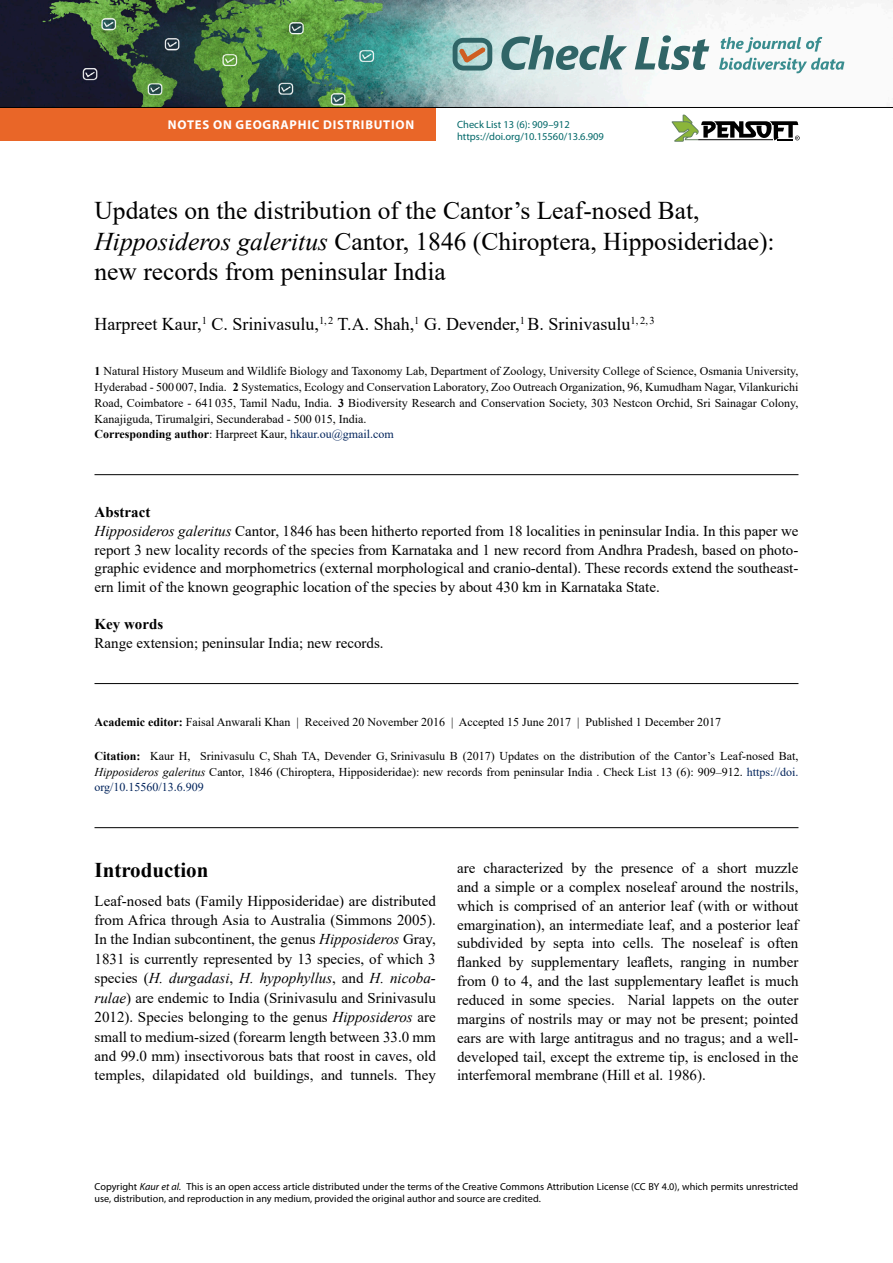
<style>
.page{position:relative;width:893px;height:1263px;background:#fff}
.page>*{position:absolute;margin:0;border:0;box-sizing:border-box;transform-origin:0 0}
.N_title{font:25.5px/30.6px "Times New Roman";color:#000}
.N_Head{font:700 21px "Times New Roman";color:#000}
.N_authors{font:18px "Times New Roman";color:#000}
.N_body_nind{font:15px/18.9px "Times New Roman";color:#000;text-align:justify}
.N_abstract_txt{font:15px/18.8px "Times New Roman";color:#000;text-align:justify}
.N_keywords_txt{font:15px "Times New Roman";color:#000}
.N_abstract{font:700 15px "Times New Roman";color:#000}
.N_keywords{font:700 15px "Times New Roman";color:#000}
.t1{font:700 12.75px "Myriad Pro";letter-spacing:.06em;color:#fff}
.N_affiliations{font:12px/15.9px "Times New Roman";color:#000;text-align:justify}
.N_citation{font:12px/15.9px "Times New Roman";color:#000;text-align:justify}
.N_publ_data{font:12px "Times New Roman";color:#000}
.N_Corresponding_auth{font:700 12px "Times New Roman";color:#000}
.t2{font:10.5px/12.8px "Myriad Pro";color:#006768}
.copyright{font:10.2px/12.3px "Myriad Pro";letter-spacing:.005em;color:#000}
.s1{font-style:italic}
.s2{font-weight:700}
.s3{font-weight:400}
.s4{font-weight:400;color:#00235b}
.s5{color:#00235b}
</style>
<div class="page">
<img style="left:0;top:0;width:893px;height:107px">
<svg style="left:453px;top:38px;width:39px;height:33px"></svg>
<svg style="left:501px;top:35px;width:126px;height:35px;background:#96b3b4"></svg>
<svg style="left:635px;top:35px;width:74px;height:35px"></svg>
<svg style="left:719px;top:37px;width:125px;height:36px"></svg>
<hr style="left:94px;top:474px;width:704px;height:1px;background:#000">
<hr style="left:94px;top:683px;width:704px;height:1px;background:#000">
<hr style="left:94px;top:827px;width:704px;height:1px;background:#000">
<svg style="left:672px;top:115px;width:128px;height:27px"></svg>
<div style="left:0;top:108px;width:436px;height:32px;background:#e96628"></div>
<hr style="left:0;top:107px;width:893px;height:1px;background:#000">
<p class="t1" style="left:168px;top:116px;width:248px">NOTES ON GEOGRAPHIC DISTRIBUTION</p>
<p class="t2" style="left:457px;top:117px;width:148px">Check List 13 (6): 909–912 https://doi.org/10.15560/13.6.909</p>
<p class="N_title" style="left:94px;top:194px;width:682px">Updates on the distribution of the Cantor’s Leaf-nosed Bat,<br><span class="s1">Hipposideros galeritus</span> Cantor, 1846 (Chiroptera, Hipposideridae): new records from peninsular India</p>
<p class="N_authors" style="left:94px;top:312px;width:562px">Harpreet Kaur,<sup>1</sup> C. Srinivasulu,<sup>1,</sup> <sup>2</sup> T.A. Shah,<sup>1</sup> G. Devender,<sup>1</sup> B. Srinivasulu<sup>1,</sup> <sup>2,3</sup></p>
<p class="N_affiliations" style="left:94px;top:362px;width:705px"><span class="s2">1</span> Natural History Museum and Wildlife Biology and Taxonomy Lab, Department of Zoology, University College of Science, Osmania University, Hyderabad - 500007, India. <span class="s2">2</span> Systematics, Ecology and Conservation Laboratory, Zoo Outreach Organization, 96, Kumudham Nagar, Vilankurichi Road, Coimbatore - 641035, Tamil Nadu, India. <span class="s2">3</span> Biodiversity Research and Conservation Society, 303 Nestcon Orchid, Sri Sainagar Colony, Kanajiguda, Tirumalgiri, Secunderabad - 500 015, India.</p>
<p class="N_Corresponding_auth" style="left:94px;top:426px;width:301px">Corresponding author<span class="s3">: Harpreet Kaur,</span> <span class="s4">hkaur.ou@gmail.com</span></p>
<p class="N_abstract" style="left:94px;top:501px;width:57px">Abstract</p>
<p class="N_abstract_txt" style="left:94px;top:521px;width:705px"><span class="s1">Hipposideros galeritus</span> Cantor, 1846 has been hitherto reported from 18 localities in peninsular India. In this paper we report 3 new locality records of the species from Karnataka and 1 new record from Andhra Pradesh, based on photo&shy;graphic evidence and morphometrics (external morphological and cranio-dental). These records extend the southeast&shy;ern limit of the known geographic location of the species by about 430 km in Karnataka State.</p>
<p class="N_keywords" style="left:94px;top:613px;width:70px">Key words</p>
<p class="N_keywords_txt" style="left:94px;top:632px;width:291px">Range extension; peninsular India; new records.</p>
<p class="N_publ_data" style="left:94px;top:713px;width:628px"><span class="s2">Academic editor:</span> Faisal Anwarali Khan | Received 20 November 2016 | Accepted 15 June 2017 | Published 1 December 2017</p>
<p class="N_citation" style="left:94px;top:747px;width:705px"><span class="s2">Citation:</span> Kaur H, Srinivasulu C, Shah TA, Devender G, Srinivasulu B (2017) Updates on the distribution of the Cantor’s Leaf-nosed Bat, <span class="s1">Hipposideros galeritus</span> Cantor, 1846 (Chiroptera, Hipposideridae): new records from peninsular India . Check List 13 (6): 909–912. <span class="s5">https://doi. org/10.15560/13.6.909</span></p>
<p class="N_Head" style="left:94px;top:855px;width:115px">Introduction</p>
<p class="N_body_nind" style="left:94px;top:890px;width:343px;line-height:19.5px">Leaf-nosed bats (Family Hipposideridae) are distributed from Africa through Asia to Australia (Simmons 2005).<br>In the Indian subcontinent, the genus <span class="s1">Hipposideros</span> Gray, 1831 is currently represented by 13 species, of which 3 species (<span class="s1">H. durgadasi</span>, <span class="s1">H. hypophyllus</span>, and <span class="s1">H. nicoba&shy;rulae</span>) are endemic to India (Srinivasulu and Srinivasulu 2012). Species belonging to the genus <span class="s1">Hipposideros</span> are small to medium-sized (forearm length between 33.0 mm and 99.0 mm) insectivorous bats that roost in caves, old temples, dilapidated old buildings, and tunnels. They</p>
<p class="N_body_nind" style="left:457px;top:858px;width:343px">are characterized by the presence of a short muzzle and a simple or a complex noseleaf around the nostrils, which is comprised of an anterior leaf (with or without emargination), an intermediate leaf, and a posterior leaf subdivided by septa into cells. The noseleaf is often flanked by supplementary leaflets, ranging in number from 0 to 4, and the last supplementary leaflet is much reduced in some species. Narial lappets on the outer margins of nostrils may or may not be present; pointed ears are with large antitragus and no tragus; and a well&shy;developed tail, except the extreme tip, is enclosed in the interfemoral membrane (Hill et al. 1986).</p>
<p class="copyright" style="left:94px;top:1180px;width:705px">Copyright <span class="s1">Kaur et al.</span> This is an open access article distributed under the terms of the Creative Commons Attribution License (CC BY 4.0), which permits unrestricted use, distribution, and reproduction in any medium, provided the original author and source are credited.</p>
</div>
